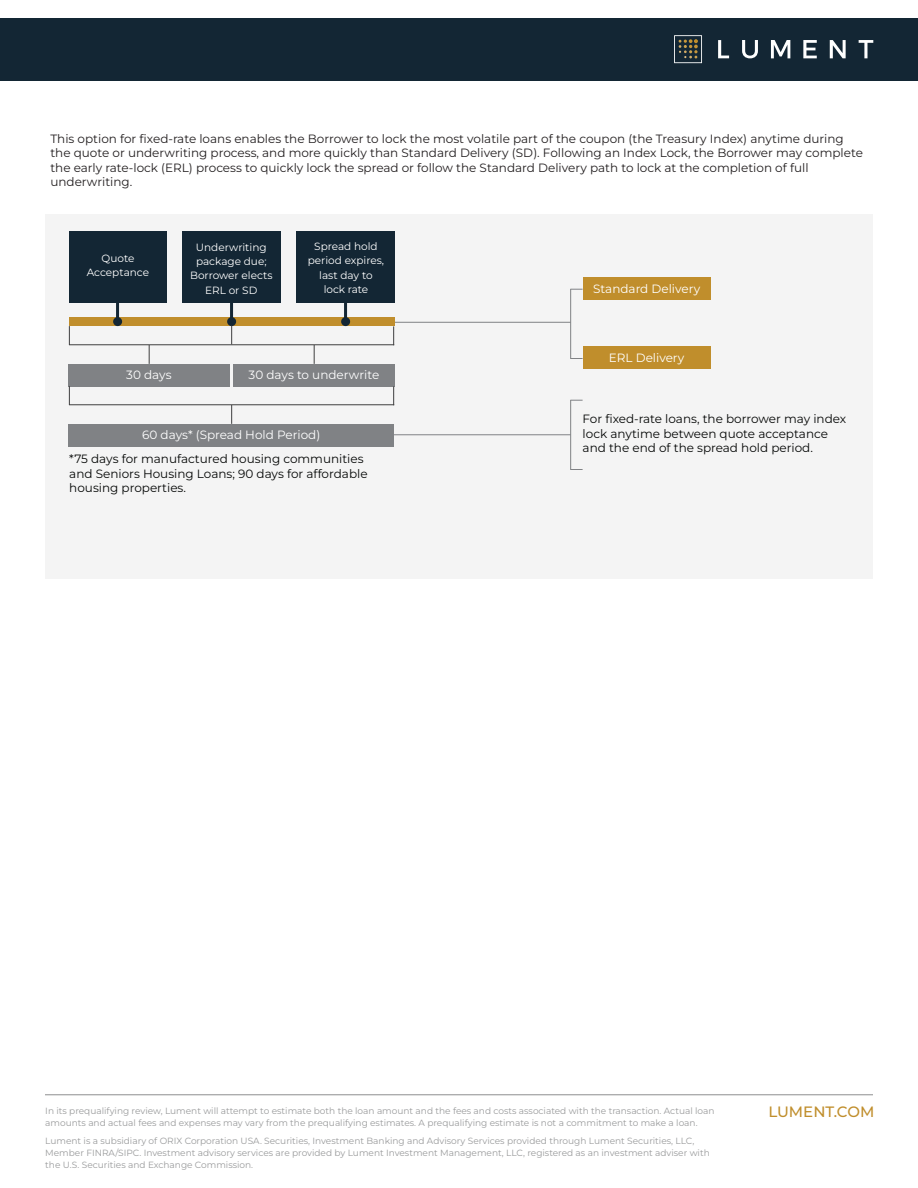
<style>
.page{position:relative;width:918px;height:1188px;background:#fff}
.page>*{position:absolute;margin:0;border:0;box-sizing:border-box;transform-origin:0 0}
.t1{font:100 15px "Montserrat";color:#c08e2c}
.t2{font:100 12px "Montserrat";color:#231f20}
.content{font:100 12px/14.4px "Montserrat";color:#060807}
.content-2{font:100 12px "Montserrat";color:#fff}
.content-3{font:100 10.5px/14.4px "Montserrat";color:#fff;text-align:center}
.t3{font:100 9px/18px "Montserrat";color:#9a9b9c}
</style>
<div class="page">
<div style="left:0;top:18px;width:918px;height:63px;background:#132634"></div>
<svg style="left:674px;top:35px;width:28px;height:28px"></svg>
<svg style="left:718px;top:40px;width:11px;height:18px"></svg>
<svg style="left:742px;top:40px;width:16px;height:18px"></svg>
<svg style="left:771px;top:40px;width:19px;height:18px"></svg>
<svg style="left:830px;top:40px;width:16px;height:18px"></svg>
<svg style="left:859px;top:40px;width:14px;height:18px"></svg>
<svg style="left:803px;top:40px;width:14px;height:18px"></svg>
<hr style="left:45px;top:1094px;width:828px;height:1px;background:#9a9b9c">
<div style="left:45px;top:214px;width:828px;height:365px;background:#f4f4f4"></div>
<hr style="left:392px;top:434px;width:179px;height:1px;background:#808285">
<hr style="left:392px;top:322px;width:179px;height:1px;background:#808285">
<hr style="left:69px;top:344px;width:325px;height:1px;background:#3e3e3f">
<svg style="left:69px;top:326px;width:1px;height:18px"></svg>
<div style="left:69px;top:231px;width:97px;height:72px;background:#132634"></div>
<div style="left:69px;top:317px;width:325px;height:9px;background:#c08e2c"></div>
<div style="left:68px;top:364px;width:162px;height:22px;background:#808285"></div>
<hr style="left:116px;top:299px;width:3px;height:25px;background:#132634">
<div style="left:113px;top:317px;width:9px;height:9px;background:#132634;border-radius:50%"></div>
<div style="left:182px;top:231px;width:99px;height:72px;background:#132634"></div>
<hr style="left:230px;top:299px;width:3px;height:25px;background:#132634">
<div style="left:227px;top:317px;width:9px;height:9px;background:#132634;border-radius:50%"></div>
<div style="left:296px;top:231px;width:99px;height:72px;background:#132634"></div>
<hr style="left:344px;top:299px;width:3px;height:25px;background:#132634">
<div style="left:341px;top:317px;width:9px;height:9px;background:#132634;border-radius:50%"></div>
<svg style="left:393px;top:326px;width:1px;height:18px"></svg>
<svg style="left:231px;top:325px;width:1px;height:19px"></svg>
<div style="left:583px;top:277px;width:127px;height:23px;background:#c08e2c"></div>
<hr style="left:570px;top:289px;width:1px;height:70px;background:#808285">
<svg style="left:571px;top:289px;width:12px;height:1px"></svg>
<svg style="left:571px;top:358px;width:12px;height:1px"></svg>
<div style="left:583px;top:346px;width:127px;height:23px;background:#c08e2c"></div>
<div style="left:68px;top:424px;width:326px;height:22px;background:#808285"></div>
<div style="left:233px;top:364px;width:161px;height:22px;background:#808285"></div>
<svg style="left:149px;top:345px;width:1px;height:19px"></svg>
<svg style="left:314px;top:345px;width:1px;height:19px"></svg>
<hr style="left:69px;top:404px;width:325px;height:1px;background:#3e3e3f">
<svg style="left:69px;top:386px;width:1px;height:18px"></svg>
<svg style="left:393px;top:386px;width:1px;height:18px"></svg>
<svg style="left:231px;top:405px;width:1px;height:19px"></svg>
<hr style="left:570px;top:400px;width:1px;height:70px;background:#808285">
<svg style="left:571px;top:400px;width:12px;height:1px"></svg>
<svg style="left:571px;top:469px;width:12px;height:1px"></svg>
<p class="t2" style="left:50px;top:130px;width:795px">This option for fixed-rate loans enables the Borrower to lock the most volatile part of the coupon (the Treasury Index) anytime during</p>
<p class="t2" style="left:50px;top:145px;width:814px">the quote or underwriting process, and more quickly than Standard Delivery (SD). Following an Index Lock, the Borrower may complete</p>
<p class="t2" style="left:50px;top:159px;width:760px">the early rate-lock (ERL) process to quickly lock the spread or follow the Standard Delivery path to lock at the completion of full</p>
<p class="t2" style="left:50px;top:174px;width:84px">underwriting.</p>
<p class="content-3" style="left:102px;top:250px;width:34px">Quote</p>
<p class="content-3" style="left:87px;top:265px;width:64px">Acceptance</p>
<p class="content-3" style="left:190px;top:239px;width:84px">Underwriting package due;<br>Borrower elects<br>ERL or SD</p>
<p class="content-3" style="left:314px;top:239px;width:65px">Spread hold</p>
<p class="content-3" style="left:308px;top:253px;width:78px">period expires,</p>
<p class="content-3" style="left:319px;top:267px;width:55px">last day to lock rate</p>
<p class="content-2" style="left:126px;top:367px;width:47px">30 days</p>
<p class="content-2" style="left:249px;top:367px;width:132px">30 days to underwrite</p>
<p class="content-2" style="left:142px;top:427px;width:180px">60 days* (Spread Hold Period)</p>
<p class="content" style="left:69px;top:451px;width:300px">*75 days for manufactured housing communities and Seniors Housing Loans; 90 days for affordable housing properties.</p>
<p class="content-2" style="left:593px;top:281px;width:109px">Standard Delivery</p>
<p class="content-2" style="left:609px;top:350px;width:77px">ERL Delivery</p>
<p class="content" style="left:583px;top:411px;width:265px">For fixed-rate loans, the borrower may index lock anytime between quote acceptance and the end of the spread hold period.</p>
<p class="t3" style="left:45px;top:1102px;width:671px">In its prequalifying review, Lument will attempt to estimate both the loan amount and the fees and costs associated with the transaction. Actual loan</p>
<h1 class="t1" style="left:768px;top:1101px;width:108px">LUMENT.COM</h1>
<p class="t3" style="left:45px;top:1114px;width:654px">amounts and actual fees and expenses may vary from the prequalifying estimates. A prequalifying estimate is not a commitment to make a loan.<br>Lument is a subsidiary of ORIX Corporation USA. Securities, Investment Banking and Advisory Services provided through Lument Securities, LLC,</p>
<p class="t3" style="left:45px;top:1147px;width:666px;line-height:12px">Member FINRA/SIPC. Investment advisory services are provided by Lument Investment Management, LLC, registered as an investment adviser with the U.S. Securities and Exchange Commission.</p>
</div>
